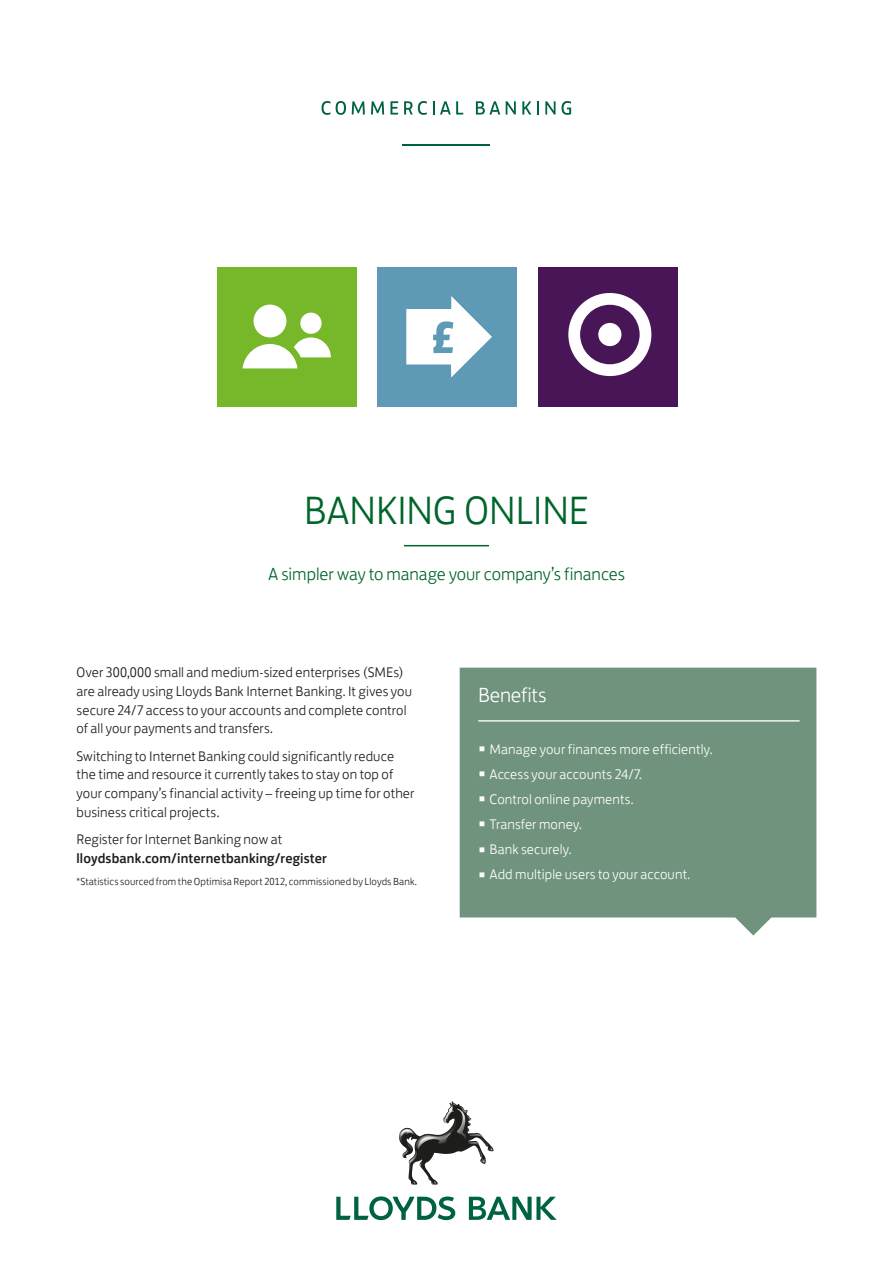
<style>
.page{position:relative;width:893px;height:1263px;background:#fff}
.page>*{position:absolute;margin:0;border:0;box-sizing:border-box;transform-origin:0 0}
.t1{font:300 40.5px "Lloyds Bank Jack";letter-spacing:-.015em;color:#00652a}
.t2{font:300 21px "Lloyds Bank Jack";letter-spacing:-.01em;color:#fff}
.t3{font:300 18px "Lloyds Bank Jack";letter-spacing:-.005em;color:#00652a}
.t4{font:300 14.25px/18.8px "Lloyds Bank Jack";letter-spacing:.005em;color:#1d1d1b}
.t5{font:300 14.25px "Lloyds Bank Jack";letter-spacing:.01em;color:#fff}
.t6{font:500 14.25px "Lloyds Bank Jack";letter-spacing:.01em;color:#1d1d1b}
.t7{font:300 10.5px "Lloyds Bank Jack";letter-spacing:.01em;color:#1d1d1b}
.s1{font-size:21.9px}
</style>
<div class="page">
<hr style="left:402px;top:145px;width:88px;height:1px;background:#006340">
<svg style="left:322px;top:101px;width:24px;height:14px"></svg>
<svg style="left:352px;top:101px;width:13px;height:14px"></svg>
<svg style="left:371px;top:101px;width:13px;height:14px"></svg>
<svg style="left:390px;top:101px;width:8px;height:14px"></svg>
<svg style="left:404px;top:101px;width:23px;height:14px"></svg>
<svg style="left:433px;top:101px;width:1px;height:14px"></svg>
<svg style="left:440px;top:101px;width:23px;height:14px"></svg>
<svg style="left:476px;top:101px;width:24px;height:14px"></svg>
<svg style="left:506px;top:101px;width:10px;height:14px"></svg>
<svg style="left:522px;top:101px;width:9px;height:14px"></svg>
<svg style="left:537px;top:101px;width:2px;height:14px"></svg>
<svg style="left:545px;top:101px;width:26px;height:14px"></svg>
<hr style="left:404px;top:545px;width:85px;height:1px;background:#00652a">
<div style="left:460px;top:668px;width:356px;height:267px;background:#70937d"></div>
<hr style="left:478px;top:720px;width:322px;height:1px;background:#fff">
<svg style="left:336px;top:1196px;width:119px;height:24px"></svg>
<svg style="left:469px;top:1197px;width:88px;height:23px"></svg>
<img style="left:399px;top:1101px;width:56px;height:84px">
<svg style="left:482px;top:1159px;width:3px;height:4px"></svg>
<svg style="left:401px;top:1107px;width:67px;height:42px"></svg>
<div style="left:377px;top:267px;width:140px;height:139px;background:#5e9ab6"></div>
<svg style="left:406px;top:296px;width:86px;height:81px"></svg>
<div style="left:538px;top:267px;width:139px;height:139px;background:#481556"></div>
<svg style="left:568px;top:293px;width:83px;height:83px"></svg>
<div style="left:217px;top:267px;width:139px;height:139px;background:#76b82a"></div>
<div style="left:300px;top:313px;width:22px;height:21px;background:#fff;border-radius:50%"></div>
<div style="left:254px;top:305px;width:32px;height:32px;background:#fff;border-radius:50%"></div>
<svg style="left:243px;top:337px;width:88px;height:31px"></svg>
<h1 class="t1" style="left:304px;top:478px;width:287px">BANKING ONLINE</h1>
<p class="t3" style="left:268px;top:559px;width:358px">A simpler way to manage your company’s finances</p>
<p class="t4" style="left:77px;top:661px;width:337px">Over 300,000 small and medium-sized enterprises (SMEs) are already using Lloyds Bank Internet Banking. It gives you secure 24/7 access to your accounts and complete control of all your payments and transfers.</p>
<p class="t4" style="left:77px;top:745px;width:339px">Switching to Internet Banking could significantly reduce the time and resource it currently takes to stay on top of your company’s financial activity – freeing up time for other business critical projects.</p>
<p class="t4" style="left:77px;top:829px;width:207px">Register for Internet Banking now at</p>
<p class="t6" style="left:77px;top:846px;width:252px">lloydsbank.com/internetbanking/register</p>
<p class="t7" style="left:77px;top:873px;width:342px">*Statistics sourced from the Optimisa Report 2012, commissioned by Lloyds Bank.</p>
<h2 class="t2" style="left:478px;top:678px;width:70px">Benefits</h2>
<p class="t5" style="left:478px;top:738px;width:236px"><span class="s1">•</span> Manage your finances more efficiently.</p>
<p class="t5" style="left:478px;top:763px;width:165px"><span class="s1">•</span> Access your accounts 24/7.</p>
<p class="t5" style="left:478px;top:788px;width:157px"><span class="s1">•</span> Control online payments.</p>
<p class="t5" style="left:478px;top:813px;width:105px"><span class="s1">•</span> Transfer money.</p>
<p class="t5" style="left:478px;top:838px;width:95px"><span class="s1">•</span> Bank securely.</p>
<p class="t5" style="left:478px;top:863px;width:213px"><span class="s1">•</span> Add multiple users to your account.</p>
</div>
